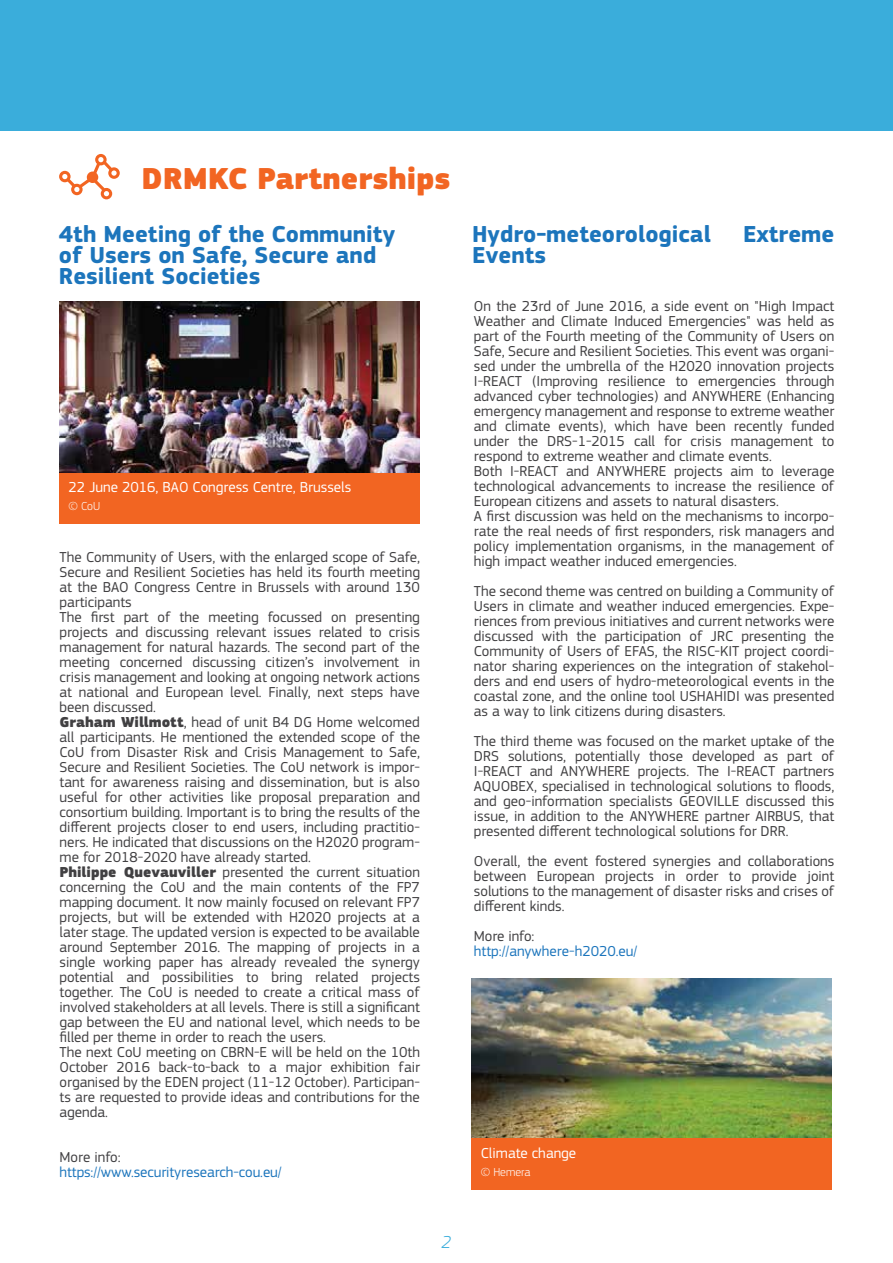
<style>
.page{position:relative;width:893px;height:1263px;background:#fff}
.page>*{position:absolute;margin:0;border:0;box-sizing:border-box;transform-origin:0 0}
.t1{font:900 31.5px "PF Square Sans Pro";color:#f26522}
.t2{font:700 24px/21px "PF Square Sans Pro";color:#1c75bc}
.t3{font:italic 300 18px "PF Square Sans Pro";color:#3aaddb}
.t4{font:15px/15px "PF Square Sans Pro";color:#414042;text-align:justify}
.t5{font:15px "PF Square Sans Pro";letter-spacing:-.005em;color:#1c75bc}
.t6{font:15px "PF Square Sans Pro";color:#fff}
.t7{font:300 12px "PF Square Sans Pro";color:#fff}
.s1{font-weight:900}
</style>
<div class="page">
<div style="left:1px;top:0;width:892px;height:131px;background:#3aaddb"></div>
<svg style="left:59px;top:154px;width:61px;height:45px"></svg>
<div style="left:59px;top:473px;width:360px;height:51px;background:#f26522"></div>
<img style="left:59px;top:302px;width:360px;height:170px">
<img style="left:471px;top:979px;width:361px;height:160px">
<div style="left:471px;top:1139px;width:361px;height:51px;background:#f26522"></div>
<h1 class="t1" style="left:142px;top:159px;width:310px">DRMKC Partnerships</h1>
<h2 class="t2" style="left:59px;top:224px;width:338px">4th Meeting of the Community of Users on Safe, Secure and<br>Resilient Societies</h2>
<h2 class="t2" style="left:472px;top:224px;width:240px">Hydro-meteorological</h2>
<h2 class="t2" style="left:743px;top:224px;width:93px">Extreme</h2>
<h2 class="t2" style="left:472px;top:245px;width:76px">Events</h2>
<p class="t6" style="left:69px;top:479px;width:284px">22 June 2016, BAO Congress Centre, Brussels</p>
<p class="t7" style="left:69px;top:499px;width:33px">© CoU</p>
<p class="t4" style="left:60px;top:549px;width:362px;text-align:left">The Community of Users, with the enlarged scope of Safe, Secure and Resilient Societies has held its fourth meeting at the BAO Congress Centre in Brussels with around 130 participants<br>The first part of the meeting focussed on presenting projects and discussing relevant issues related to crisis management for natural hazards. The second part of the meeting concerned discussing citizen’s involvement in crisis management and looking at ongoing network actions at national and European level. Finally, next steps have been discussed.<br><span class="s1">Graham Willmott</span>, head of unit B4 DG Home welcomed all participants. He mentioned the extended scope of the CoU from Disaster Risk and Crisis Management to Safe, Secure and Resilient Societies. The CoU network is impor&shy;tant for awareness raising and dissemination, but is also useful for other activities like proposal preparation and consortium building. Important is to bring the results of the different projects closer to end users, including practitio&shy;ners. He indicated that discussions on the H2020 program&shy;me for 2018-2020 have already started.<br><span class="s1">Philippe Quevauviller</span> presented the current situation concerning the CoU and the main contents of the FP7 mapping document. It now mainly focused on relevant FP7 projects, but will be extended with H2020 projects at a later stage. The updated version is expected to be available around September 2016. The mapping of projects in a single working paper has already revealed the synergy potential and possibilities to bring related projects together. The CoU is needed to create a critical mass of involved stakeholders at all levels. There is still a significant gap between the EU and national level, which needs to be filled per theme in order to reach the users.<br>The next CoU meeting on CBRN-E will be held on the 10th October 2016 back-to-back to a major exhibition fair organised by the EDEN project (11-12 October). Participan&shy;ts are requested to provide ideas and contributions for the agenda.</p>
<p class="t4" style="left:60px;top:1149px;width:63px">More info:</p>
<p class="t5" style="left:60px;top:1163px;width:224px">https://www.securityresearch-cou.eu/</p>
<p class="t3" style="left:442px;top:1231px;width:11px">2</p>
<p class="t4" style="left:474px;top:298px;width:362px;text-align:left">On the 23rd of June 2016, a side event on "High Impact Weather and Climate Induced Emergencies" was held as part of the Fourth meeting of the Community of Users on Safe, Secure and Resilient Societies. This event was organi&shy;sed under the umbrella of the H2020 innovation projects I-REACT (Improving resilience to emergencies through advanced cyber technologies) and ANYWHERE (Enhancing emergency management and response to extreme weather and climate events), which have been recently funded under the DRS-1-2015 call for crisis management to respond to extreme weather and climate events.<br>Both I-REACT and ANYWHERE projects aim to leverage technological advancements to increase the resilience of European citizens and assets to natural disasters.<br>A first discussion was held on the mechanisms to incorpo&shy;rate the real needs of first responders, risk managers and policy implementation organisms, in the management of high impact weather induced emergencies.</p>
<p class="t4" style="left:474px;top:583px;width:362px">The second theme was centred on building a Community of Users in climate and weather induced emergencies. Expe&shy;riences from previous initiatives and current networks were discussed with the participation of JRC presenting the Community of Users of EFAS, the RISC-KIT project coordi&shy;nator sharing experiences on the integration of stakehol&shy;ders and end users of hydro-meteorological events in the coastal zone, and the online tool USHAHIDI was presented as a way to link citizens during disasters.</p>
<p class="t4" style="left:474px;top:733px;width:362px">The third theme was focused on the market uptake of the DRS solutions, potentially those developed as part of I-REACT and ANYWHERE projects. The I-REACT partners AQUOBEX, specialised in technological solutions to floods, and geo-information specialists GEOVILLE discussed this issue, in addition to the ANYWHERE partner AIRBUS, that presented different technological solutions for DRR.</p>
<p class="t4" style="left:474px;top:853px;width:362px">Overall, the event fostered synergies and collaborations between European projects in order to provide joint solutions to the management of disaster risks and crises of different kinds.</p>
<p class="t4" style="left:474px;top:928px;width:62px">More info:</p>
<p class="t5" style="left:474px;top:942px;width:165px">http://anywhere-h2020.eu/</p>
<p class="t6" style="left:481px;top:1144px;width:97px">Climate change</p>
<p class="t7" style="left:481px;top:1165px;width:51px">© Hemera</p>
</div>
